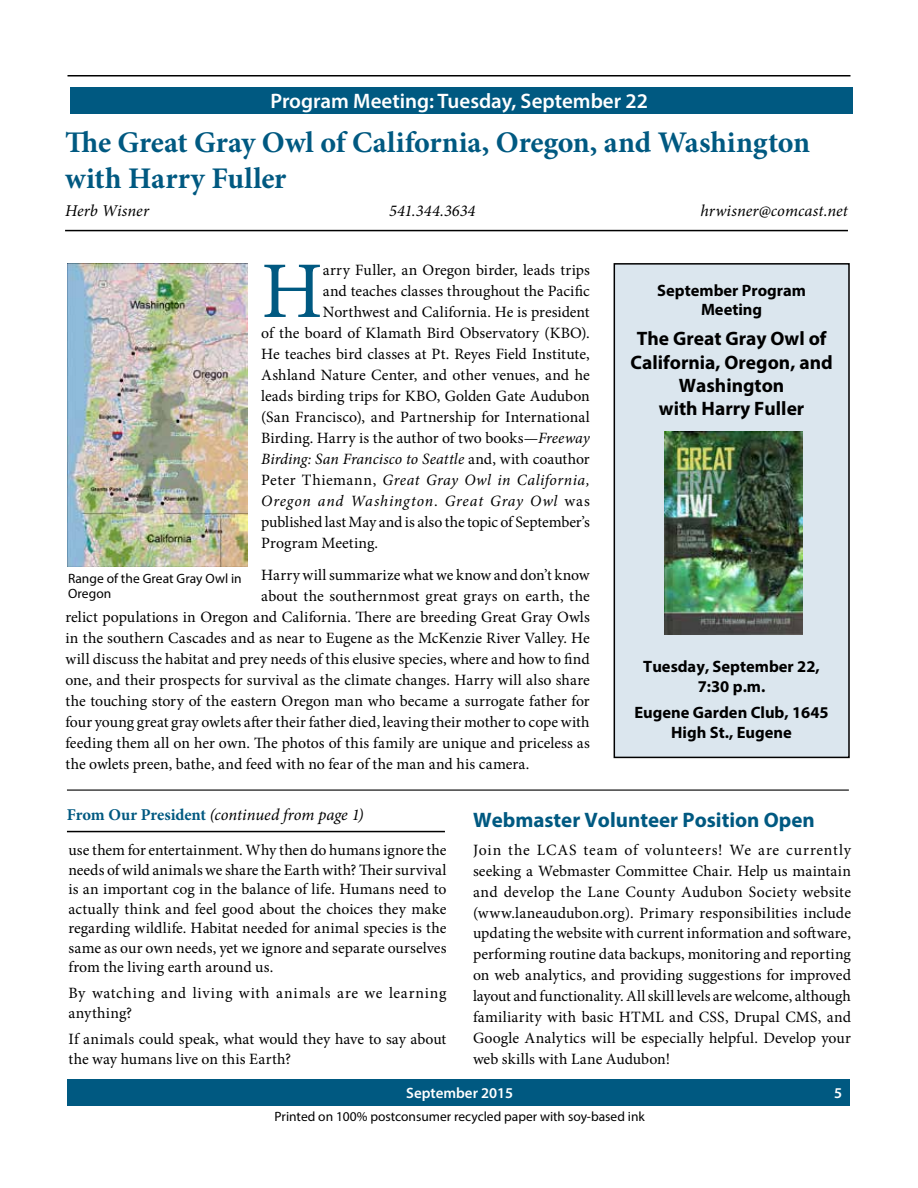
<style>
.page{position:relative;width:918px;height:1188px;background:#fff}
.page>*{position:absolute;margin:0;border:0;box-sizing:border-box;transform-origin:0 0}
.t1{font:80.4px "Minion Pro";color:#005981}
.t2{font:700 30px/36px "Minion Pro";letter-spacing:-.005em;color:#005981}
.t3{font:600 21px "Myriad Pro";color:#fff}
.t4{font:700 21px "Myriad Pro";color:#005981}
.t5{font:700 19.5px/23.4px "Myriad Pro";color:#000;text-align:center}
.t6{font:700 16.5px/19.8px "Myriad Pro";color:#000;text-align:center}
.t7{font:italic 16.5px "Minion Pro";color:#000}
.t8{font:15.75px/21px "Minion Pro";letter-spacing:.005em;color:#000;text-align:justify}
.t9{font:15.75px/19.5px "Minion Pro";letter-spacing:.045em;color:#000}
.t10{font:italic 15.75px "Minion Pro";color:#000}
.t11{font:italic 15.75px "Minion Pro";letter-spacing:.03em;color:#000}
.t12{font:italic 15.75px "Minion Pro";letter-spacing:.05em;color:#000}
.t13{font:600 15px "Myriad Pro";color:#fff}
.t14{font:13.5px/15px "Myriad Pro";color:#000}
.s1{font-style:italic}
.s2{font-style:normal}
.s3{font-weight:700;font-style:normal;color:#005981}
</style>
<div class="page">
<hr style="left:68px;top:75px;width:782px;height:1px;background:#000">
<div style="left:68px;top:1079px;width:782px;height:27px;background:#005981"></div>
<hr style="left:67px;top:831px;width:378px;height:1px;background:#000">
<hr style="left:65px;top:230px;width:783px;height:1px;background:#000">
<div style="left:614px;top:264px;width:235px;height:493px;background:#dbe6ee"></div>
<div style="left:614px;top:263px;width:236px;height:495px;border:2px solid #000"></div>
<div style="left:70px;top:87px;width:783px;height:27px;background:#005981"></div>
<img style="left:665px;top:431px;width:138px;height:204px">
<img style="left:67px;top:264px;width:181px;height:302px">
<hr style="left:67px;top:790px;width:782px;height:1px;background:#000">
<h3 class="t3" style="left:271px;top:88px;width:379px">Program Meeting: Tuesday, September 22</h3>
<h2 class="t2" style="left:65px;top:124px;width:747px">The Great Gray Owl of California, Oregon, and Washington with Harry Fuller</h2>
<p class="t7" style="left:65px;top:200px;width:86px">Herb Wisner</p>
<p class="t7" style="left:389px;top:200px;width:88px">541.344.3634</p>
<p class="t7" style="left:701px;top:200px;width:149px">hrwisner@comcast.net</p>
<h1 class="t1" style="left:261px;top:237px;width:63px">H</h1>
<p class="t8" style="left:323px;top:260px;width:268px">arry Fuller, an Oregon birder, leads trips</p>
<p class="t8" style="left:323px;top:281px;width:268px">and teaches classes throughout the Pacific</p>
<p class="t8" style="left:323px;top:302px;width:268px">Northwest and California. He is president</p>
<p class="t8" style="left:261px;top:323px;width:330px">of the board of Klamath Bird Observatory (KBO).</p>
<p class="t8" style="left:261px;top:343px;width:330px">He teaches bird classes at Pt. Reyes Field Institute,</p>
<p class="t8" style="left:261px;top:364px;width:330px">Ashland Nature Center, and other venues, and he</p>
<p class="t8" style="left:261px;top:385px;width:330px">leads birding trips for KBO, Golden Gate Audubon</p>
<p class="t8" style="left:261px;top:406px;width:330px">(San Francisco), and Partnership for International</p>
<p class="t8" style="left:261px;top:427px;width:330px">Birding. Harry is the author of two books—<span class="s1">Freeway</span></p>
<p class="t10" style="left:261px;top:448px;width:330px">Birding: San Francisco to Seattle <span class="s2">and, with coauthor</span></p>
<p class="t11" style="left:261px;top:469px;width:330px"><span class="s2">Peter Thiemann,</span> Great Gray Owl in California,</p>
<p class="t12" style="left:261px;top:490px;width:330px">Oregon and Washington<span class="s2">.</span> Great Gray Owl <span class="s2">was</span></p>
<p class="t8" style="left:261px;top:511px;width:330px">published last May and is also the topic of September’s</p>
<p class="t8" style="left:261px;top:532px;width:118px">Program Meeting.</p>
<p class="t8" style="left:261px;top:564px;width:330px">Harry will summarize what we know and don’t know</p>
<p class="t8" style="left:261px;top:585px;width:330px">about the southernmost great grays on earth, the</p>
<p class="t8" style="left:65px;top:606px;width:526px">relict populations in Oregon and California. There are breeding Great Gray Owls</p>
<p class="t8" style="left:65px;top:627px;width:526px">in the southern Cascades and as near to Eugene as the McKenzie River Valley. He</p>
<p class="t8" style="left:65px;top:648px;width:526px">will discuss the habitat and prey needs of this elusive species, where and how to find</p>
<p class="t8" style="left:65px;top:669px;width:526px">one, and their prospects for survival as the climate changes. Harry will also share</p>
<p class="t8" style="left:65px;top:690px;width:526px">the touching story of the eastern Oregon man who became a surrogate father for</p>
<p class="t8" style="left:65px;top:711px;width:526px">four young great gray owlets after their father died, leaving their mother to cope with</p>
<p class="t8" style="left:65px;top:732px;width:526px">feeding them all on her own. The photos of this family are unique and priceless as</p>
<p class="t8" style="left:65px;top:753px;width:465px">the owlets preen, bathe, and feed with no fear of the man and his camera.</p>
<p class="t14" style="left:68px;top:571px;width:175px">Range of the Great Gray Owl in<br>Oregon</p>
<p class="t6" style="left:657px;top:280px;width:150px">September Program<br>Meeting</p>
<p class="t5" style="left:631px;top:326px;width:204px">The Great Gray Owl of<br>California, Oregon, and<br>Washington<br>with Harry Fuller</p>
<p class="t6" style="left:643px;top:656px;width:178px">Tuesday, September 22,<br>7:30 p.m.</p>
<p class="t6" style="left:634px;top:702px;width:196px">Eugene Garden Club, 1645<br>High St., Eugene</p>
<p class="t7" style="left:67px;top:803px;width:298px"><span class="s3">From Our President</span> (continued from page 1)</p>
<p class="t8" style="left:68px;top:840px;width:380px;line-height:19.5px">use them for entertainment. Why then do humans ignore the needs of wild animals we share the Earth with? Their survival is an important cog in the balance of life. Humans need to actually think and feel good about the choices they make regarding wildlife. Habitat needed for animal species is the same as our own needs, yet we ignore and separate ourselves from the living earth around us.</p>
<p class="t9" style="left:68px;top:984px;width:380px">By watching and living with animals are we learning anything?</p>
<p class="t8" style="left:68px;top:1029px;width:379px;line-height:19.5px">If animals could speak, what would they have to say about the way humans live on this Earth?</p>
<h3 class="t4" style="left:473px;top:806px;width:343px">Webmaster Volunteer Position Open</h3>
<p class="t8" style="left:473px;top:839px;width:380px">Join the LCAS team of volunteers! We are currently seeking a Webmaster Committee Chair. Help us maintain and develop the Lane County Audubon Society website (www.laneaudubon.org). Primary responsibilities include updating the website with current information and software, performing routine data backups, monitoring and reporting on web analytics, and providing suggestions for improved layout and functionality. All skill levels are welcome, although familiarity with basic HTML and CSS, Drupal CMS, and Google Analytics will be especially helpful. Develop your web skills with Lane Audubon!</p>
<p class="t13" style="left:406px;top:1084px;width:109px">September 2015</p>
<p class="t13" style="left:834px;top:1084px;width:10px">5</p>
<p class="t14" style="left:275px;top:1109px;width:372px">Printed on 100% postconsumer recycled paper with soy-based ink</p>
</div>
